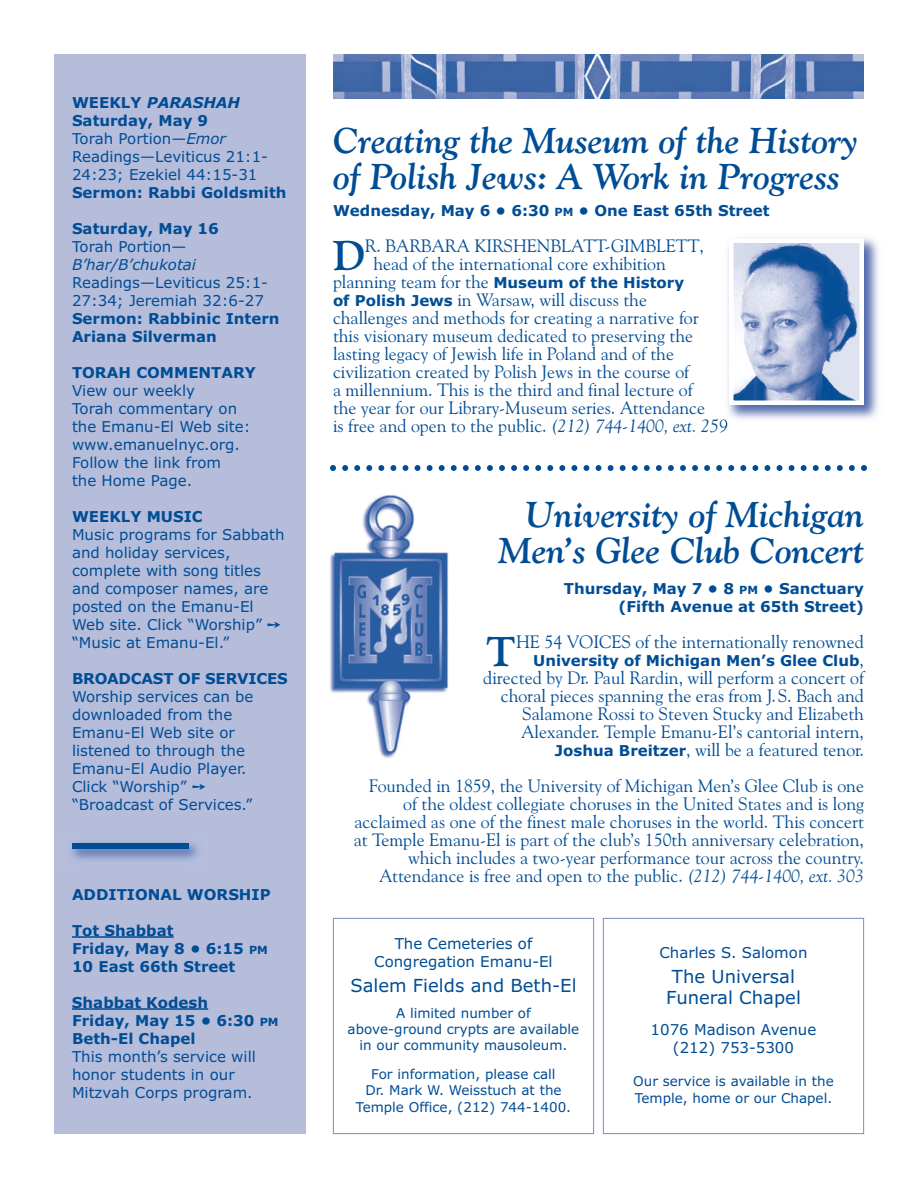
<style>
.page{position:relative;width:918px;height:1188px;background:#fff}
.page>*{position:absolute;margin:0;border:0;box-sizing:border-box;transform-origin:0 0}
.t1{font:700 41.7px "Goudy Old Style BT";color:#014d95}
.t2{font:italic 700 36px/36px "Goudy Old Style BT";color:#014d95}
.t3{font:18px/18px "Goudy Old Style BT";color:#014d95;text-align:right}
.t4{font:18px/21.6px "Verdana";color:#014d95;text-align:center}
.t5{font:15px/18px "Verdana";color:#014d95}
.t6{font:700 15px/18px "Verdana";color:#014d95}
.t7{font:italic 15px "Verdana";color:#014d95}
.t8{font:13.5px/16.2px "Verdana";color:#014d95;text-align:center}
.s1{font-weight:700}
.s2{font-weight:700;font-style:italic}
.s3{font-style:italic}
.s4{font-size:11.25px}
.s5{font-family:"Verdana";font-weight:700;font-size:15px}
.s6{font-family:"Goudy Old Style BT";font-weight:400;font-size:18px}
</style>
<div class="page">
<div style="left:603px;top:918px;width:261px;height:216px;border:1px solid #7b8ec0"></div>
<div style="left:333px;top:918px;width:261px;height:216px;border:1px solid #7b8ec0"></div>
<div style="left:54px;top:54px;width:252px;height:1080px;background:#b5bddb"></div>
<hr style="left:72px;top:936px;width:102px;height:2px;background:#014d95">
<hr style="left:72px;top:1008px;width:136px;height:2px;background:#014d95">
<div style="left:72px;top:843px;width:117px;height:6px;background:#014d95"></div>
<img style="left:333px;top:54px;width:531px;height:45px">
<img style="left:723px;top:237px;width:156px;height:187px">
<img style="left:734px;top:243px;width:125px;height:157px">
<div style="left:729px;top:238px;width:135px;height:167px;border:4px solid #fff"></div>
<svg style="left:330px;top:465px;width:537px;height:6px"></svg>
<img style="left:329px;top:495px;width:120px;height:264px">
<p class="t5" style="left:72px;top:94px;width:198px"><span class="s1">WEEKLY</span> <span class="s2">PARASHAH<br></span><span class="s1">Saturday, May 9<br></span>Torah Portion—<span class="s3">Emor<br></span>Readings—Leviticus 21:1-<br>24:23; Ezekiel 44:15-31</p>
<p class="t6" style="left:72px;top:184px;width:216px">Sermon: Rabbi Goldsmith</p>
<p class="t6" style="left:72px;top:220px;width:148px">Saturday, May 16</p>
<p class="t5" style="left:72px;top:238px;width:116px">Torah Portion—</p>
<p class="t7" style="left:72px;top:256px;width:126px">B’har/B’chukotai</p>
<p class="t5" style="left:72px;top:274px;width:198px">Readings—Leviticus 25:1-<br>27:34; Jeremiah 32:6-27</p>
<p class="t6" style="left:72px;top:310px;width:209px">Sermon: Rabbinic Intern<br>Ariana Silverman</p>
<p class="t6" style="left:72px;top:364px;width:185px">TORAH COMMENTARY</p>
<p class="t5" style="left:72px;top:382px;width:180px">View our weekly<br>Torah commentary on the Emanu-El Web site: www.emanuelnyc.org.<br>Follow the link from<br>the Home Page.</p>
<p class="t6" style="left:72px;top:508px;width:132px">WEEKLY MUSIC</p>
<p class="t5" style="left:72px;top:526px;width:214px">Music programs for Sabbath and holiday services, complete with song titles and composer names, are posted on the Emanu-El<br>Web site. Click “Worship” ➙ “Music at Emanu-El.”</p>
<p class="t6" style="left:72px;top:670px;width:217px">BROADCAST OF SERVICES</p>
<p class="t5" style="left:72px;top:688px;width:183px">Worship services can be downloaded from the<br>Emanu-El Web site or listened to through the<br>Emanu-El Audio Player.<br>Click “Worship” ➙ “Broadcast of Services.”</p>
<p class="t6" style="left:72px;top:886px;width:200px">ADDITIONAL WORSHIP</p>
<p class="t6" style="left:72px;top:922px;width:197px">Tot Shabbat<br>Friday, May 8 • 6:15 <span class="s4">PM<br></span>10 East 66th Street</p>
<p class="t6" style="left:72px;top:994px;width:208px">Shabbat Kodesh<br>Friday, May 15 • 6:30 <span class="s4">PM<br></span>Beth-El Chapel</p>
<p class="t5" style="left:72px;top:1048px;width:185px">This month’s service will honor students in our<br>Mitzvah Corps program.</p>
<h2 class="t2" style="left:333px;top:123px;width:527px">Creating the Museum of the History of Polish Jews: A Work in Progress</h2>
<p class="t6" style="left:333px;top:202px;width:438px">Wednesday, May 6 • 6:30 <span class="s4">PM</span> • One East 65th Street</p>
<h1 class="t1" style="left:333px;top:231px;width:33px">D</h1>
<p class="t3" style="left:365px;top:237px;width:341px">R. BARBARA KIRSHENBLATT-GIMBLETT,</p>
<p class="t3" style="left:373px;top:255px;width:294px">head of the international core exhibition</p>
<p class="t3" style="left:333px;top:273px;width:353px">planning team for the <span class="s5">Museum of the History</span></p>
<p class="t3" style="left:333px;top:291px;width:316px"><span class="s5">of Polish Jews</span> in Warsaw, will discuss the</p>
<p class="t3" style="left:333px;top:309px;width:367px">challenges and methods for creating a narrative for</p>
<p class="t3" style="left:333px;top:327px;width:362px">this visionary museum dedicated to preserving the</p>
<p class="t3" style="left:333px;top:345px;width:343px">lasting legacy of Jewish life in Poland and of the</p>
<p class="t3" style="left:333px;top:363px;width:358px">civilization created by Polish Jews in the course of</p>
<p class="t3" style="left:333px;top:381px;width:361px">a millennium. This is the third and final lecture of</p>
<p class="t3" style="left:333px;top:399px;width:374px">the year for our Library-Museum series. Attendance</p>
<p class="t3" style="left:333px;top:417px;width:396px">is free and open to the public. <span class="s3">(212) 744-1400, ext. 259</span></p>
<h2 class="t2" style="left:499px;top:496px;width:367px;text-align:right">University of Michigan<br>Men’s Glee Club Concert</h2>
<p class="t6" style="left:564px;top:580px;width:302px;text-align:right">Thursday, May 7 • 8 <span class="s4">PM</span> • Sanctuary (Fifth Avenue at 65th Street)</p>
<h1 class="t1" style="left:486px;top:627px;width:30px">T</h1>
<p class="t3" style="left:516px;top:633px;width:349px">HE 54 VOICES of the internationally renowned</p>
<p class="t6" style="left:533px;top:652px;width:332px">University of Michigan Men’s Glee Club<span class="s6">,</span></p>
<p class="t3" style="left:483px;top:669px;width:382px">directed by Dr. Paul Rardin, will perform a concert of choral pieces spanning the eras from J.S. Bach and Salamone Rossi to Steven Stucky and Elizabeth Alexander. Temple Emanu-El’s cantorial intern, <span class="s5">Joshua Breitzer</span>, will be a featured tenor.</p>
<p class="t3" style="left:354px;top:777px;width:512px">Founded in 1859, the University of Michigan Men’s Glee Club is one of the oldest collegiate choruses in the United States and is long acclaimed as one of the finest male choruses in the world. This concert at Temple Emanu-El is part of the club’s 150th anniversary celebration, which includes a two-year performance tour across the country.<br>Attendance is free and open to the public. <span class="s3">(212) 744-1400, ext. 303</span></p>
<p class="t5" style="left:374px;top:935px;width:180px;text-align:center">The Cemeteries of<br>Congregation Emanu-El</p>
<p class="t4" style="left:350px;top:975px;width:228px">Salem Fields and Beth-El</p>
<p class="t8" style="left:348px;top:1005px;width:233px">A limited number of above-ground crypts are available in our community mausoleum.</p>
<p class="t8" style="left:356px;top:1067px;width:217px">For information, please call<br>Dr. Mark W. Weisstuch at the<br>Temple Office, (212) 744-1400.</p>
<p class="t5" style="left:659px;top:944px;width:150px">Charles S. Salomon</p>
<p class="t4" style="left:666px;top:966px;width:136px">The Universal<br>Funeral Chapel</p>
<p class="t5" style="left:651px;top:1021px;width:167px;text-align:center">1076 Madison Avenue (212) 753-5300</p>
<p class="t8" style="left:633px;top:1074px;width:202px;text-align:left">Our service is available in the<br>Temple, home or our Chapel.</p>
</div>
